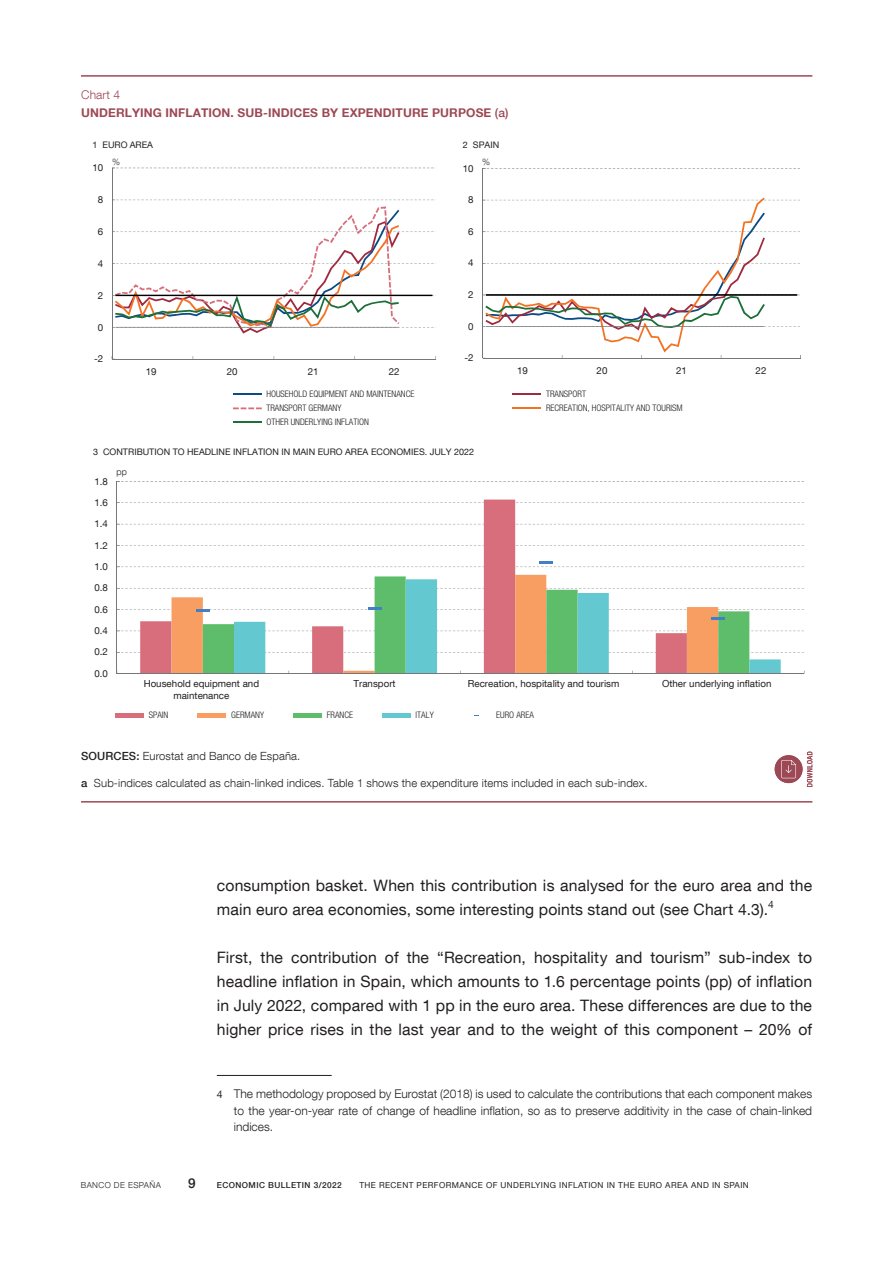
<style>
.page{position:relative;width:893px;height:1263px;background:#fff}
.page>*{position:absolute;margin:0;border:0;box-sizing:border-box;transform-origin:0 0}
.Texto_artículo{font:15.75px/24px "Bd E Neue Helvetica";letter-spacing:.01em;color:#231f20}
.t1{font:500 13.5px "Bd E Neue Helvetica";color:#231f20}
.Citas_1_texto{font:300 12px/16.5px "Bd E Neue Helvetica";color:#231f20;text-align:justify}
.t2{font:700 12px "Bd E Neue Helvetica";letter-spacing:.01em;color:#9d4855}
.t3{font:300 12px "Bd E Neue Helvetica";letter-spacing:.01em;color:#9d4855}
.t4{font:300 11.25px "Bd E Neue Helvetica";letter-spacing:.01em;color:#231f20}
.t5{font:9.75px/11.7px "Bd E Neue Helvetica";color:#231f20;text-align:center}
.t6{font:300 condensed 9px "Bd E Neue Helvetica";color:#231f20}
.t7{font:9px "Bd E Neue Helvetica";letter-spacing:.005em;color:#231f20}
.t8{font:300 9px "Bd E Neue Helvetica";color:#231f20}
.t9{font:8.25px "Bd E Neue Helvetica";letter-spacing:.05em;color:#231f20}
.t10{font:500 8.25px "Bd E Neue Helvetica";letter-spacing:.05em;color:#231f20}
.t11{font:300 8.25px "Bd E Neue Helvetica";letter-spacing:.05em;color:#231f20}
.s1{font-weight:500}
.s2{font-weight:400;font-size:10.5px}
</style>
<div class="page">
<hr style="left:217px;top:1075px;width:115px;height:1px;background:#231f20">
<hr style="left:81px;top:75px;width:731px;height:2px;background:#9d4855">
<hr style="left:81px;top:801px;width:731px;height:1px;background:#9d4855">
<svg style="left:113px;top:168px;width:323px;height:160px"></svg>
<hr style="left:112px;top:168px;width:1px;height:191px;background:#74787a">
<hr style="left:112px;top:359px;width:324px;height:1px;background:#74787a">
<svg style="left:113px;top:200px;width:319px;height:134px"></svg>
<svg style="left:486px;top:168px;width:314px;height:30px"></svg>
<hr style="left:482px;top:168px;width:1px;height:190px;background:#74787a">
<svg style="left:482px;top:198px;width:319px;height:161px"></svg>
<hr style="left:233px;top:393px;width:29px;height:2px;background:#0a4b85">
<hr style="left:513px;top:393px;width:28px;height:2px;background:#a0293f">
<svg style="left:233px;top:407px;width:29px;height:2px"></svg>
<hr style="left:513px;top:407px;width:28px;height:2px;background:#f37122">
<hr style="left:233px;top:421px;width:29px;height:2px;background:#1b6f38">
<hr style="left:115px;top:713px;width:29px;height:4px;background:#d86e7b">
<hr style="left:197px;top:713px;width:29px;height:4px;background:#f89e63">
<hr style="left:293px;top:713px;width:29px;height:4px;background:#5ebd6a">
<hr style="left:382px;top:713px;width:29px;height:4px;background:#63c8d0">
<svg style="left:118px;top:481px;width:686px;height:172px"></svg>
<svg style="left:140px;top:500px;width:547px;height:173px"></svg>
<svg style="left:172px;top:575px;width:546px;height:98px;fill:#f89e63"></svg>
<svg style="left:203px;top:576px;width:546px;height:97px"></svg>
<svg style="left:234px;top:579px;width:547px;height:94px"></svg>
<hr style="left:117px;top:481px;width:1px;height:193px;background:#74787a">
<hr style="left:117px;top:673px;width:687px;height:1px;background:#74787a">
<hr style="left:196px;top:609px;width:14px;height:3px;background:#4180c2">
<svg style="left:368px;top:607px;width:13px;height:3px"></svg>
<hr style="left:539px;top:561px;width:14px;height:3px;background:#4180c2">
<svg style="left:711px;top:617px;width:14px;height:2px"></svg>
<svg style="left:807px;top:752px;width:5px;height:35px"></svg>
<div style="left:775px;top:755px;width:28px;height:28px;background:#9d4855;border-radius:50%"></div>
<svg style="left:781px;top:760px;width:15px;height:18px"></svg>
<p class="t3" style="left:81px;top:88px;width:41px">Chart 4</p>
<p class="t2" style="left:81px;top:105px;width:429px">UNDERLYING INFLATION. SUB-INDICES BY EXPENDITURE PURPOSE <span class="s1">(a)</span></p>
<p class="t7" style="left:92px;top:139px;width:62px">1 EURO AREA</p>
<p class="t7" style="left:463px;top:139px;width:38px">2 SPAIN</p>
<p class="t5" style="left:92px;top:162px;width:12px">10</p>
<p class="t8" style="left:112px;top:156px;width:10px">%</p>
<p class="t5" style="left:463px;top:162px;width:12px">10</p>
<p class="t8" style="left:482px;top:156px;width:10px">%</p>
<p class="t5" style="left:98px;top:193px;width:7px">8</p>
<p class="t5" style="left:468px;top:194px;width:7px">8</p>
<p class="t5" style="left:98px;top:225px;width:7px">6</p>
<p class="t5" style="left:468px;top:225px;width:7px">6</p>
<p class="t5" style="left:98px;top:257px;width:7px">4</p>
<p class="t5" style="left:468px;top:257px;width:7px">4</p>
<p class="t5" style="left:98px;top:289px;width:7px">2</p>
<p class="t5" style="left:468px;top:289px;width:7px">2</p>
<p class="t5" style="left:98px;top:321px;width:7px">0</p>
<p class="t5" style="left:468px;top:320px;width:7px">0</p>
<p class="t5" style="left:94px;top:353px;width:11px">-2</p>
<p class="t5" style="left:464px;top:352px;width:11px">-2</p>
<p class="t5" style="left:146px;top:365px;width:12px">19</p>
<p class="t5" style="left:227px;top:365px;width:12px">20</p>
<p class="t5" style="left:308px;top:365px;width:12px">21</p>
<p class="t5" style="left:389px;top:365px;width:12px">22</p>
<p class="t5" style="left:517px;top:364px;width:12px">19</p>
<p class="t5" style="left:597px;top:364px;width:12px">20</p>
<p class="t5" style="left:676px;top:364px;width:12px">21</p>
<p class="t5" style="left:756px;top:364px;width:12px">22</p>
<p class="t6" style="left:266px;top:389px;width:149px">HOUSEHOLD EQUIPMENT AND MAINTENANCE</p>
<p class="t6" style="left:546px;top:389px;width:41px">TRANSPORT</p>
<p class="t6" style="left:266px;top:403px;width:76px">TRANSPORT GERMANY</p>
<p class="t6" style="left:546px;top:403px;width:138px">RECREATION, HOSPITALITY AND TOURISM</p>
<p class="t6" style="left:266px;top:417px;width:104px">OTHER UNDERLYING INFLATION</p>
<p class="t7" style="left:93px;top:446px;width:383px">3 CONTRIBUTION TO HEADLINE INFLATION IN MAIN EURO AREA ECONOMIES. JULY 2022</p>
<p class="t5" style="left:94px;top:475px;width:15px">1.8</p>
<p class="t5" style="left:94px;top:496px;width:15px">1.6</p>
<p class="t5" style="left:94px;top:518px;width:15px">1.4</p>
<p class="t5" style="left:94px;top:539px;width:15px">1.2</p>
<p class="t5" style="left:94px;top:561px;width:15px">1.0</p>
<p class="t5" style="left:94px;top:582px;width:15px">0.8</p>
<p class="t5" style="left:94px;top:603px;width:15px">0.6</p>
<p class="t5" style="left:94px;top:625px;width:15px">0.4</p>
<p class="t5" style="left:94px;top:646px;width:15px">0.2</p>
<p class="t5" style="left:94px;top:667px;width:15px">0.0</p>
<p class="t8" style="left:116px;top:467px;width:12px">pp</p>
<p class="t5" style="left:144px;top:678px;width:117px">Household equipment and maintenance</p>
<p class="t5" style="left:354px;top:678px;width:44px">Transport</p>
<p class="t5" style="left:468px;top:678px;width:153px">Recreation, hospitality and tourism</p>
<p class="t5" style="left:662px;top:678px;width:111px">Other underlying inflation</p>
<p class="t6" style="left:149px;top:710px;width:21px">SPAIN</p>
<p class="t6" style="left:231px;top:710px;width:34px">GERMANY</p>
<p class="t6" style="left:327px;top:710px;width:28px">FRANCE</p>
<p class="t6" style="left:416px;top:710px;width:20px">ITALY</p>
<p class="t6" style="left:496px;top:710px;width:39px">EURO AREA</p>
<p class="t4" style="left:81px;top:749px;width:221px"><span class="s1">SOURCES:</span> Eurostat and Banco de España.</p>
<p class="t4" style="left:81px;top:776px;width:568px"><span class="s1">a</span> Sub-indices calculated as chain-linked indices. Table 1 shows the expenditure items included in each sub-index.</p>
<p class="Texto_artículo" style="left:217px;top:873px;width:597px">consumption basket. When this contribution is analysed for the euro area and the main euro area economies, some interesting points stand out (see Chart 4.3).<sup>4</sup></p>
<p class="Texto_artículo" style="left:217px;top:945px;width:597px;text-align:justify">First, the contribution of the “Recreation, hospitality and tourism” sub-index to headline inflation in Spain, which amounts to 1.6 percentage points (pp) of inflation in July 2022, compared with 1 pp in the euro area. These differences are due to the higher price rises in the last year and to the weight of this component – 20% of</p>
<p class="Citas_1_texto" style="left:234px;top:1085px;width:580px;text-indent:-17px"><span class="s2">4</span> The methodology proposed by Eurostat (2018) is used to calculate the contributions that each component makes to the year-on-year rate of change of headline inflation, so as to preserve additivity in the case of chain-linked indices.</p>
<p class="t11" style="left:81px;top:1180px;width:82px">BANCO DE ESPAÑA</p>
<p class="t1" style="left:188px;top:1175px;width:9px">9</p>
<p class="t10" style="left:217px;top:1180px;width:126px">ECONOMIC BULLETIN 3/2022</p>
<p class="t9" style="left:359px;top:1180px;width:391px">THE RECENT PERFORMANCE OF UNDERLYING INFLATION IN THE EURO AREA AND IN SPAIN</p>
</div>
